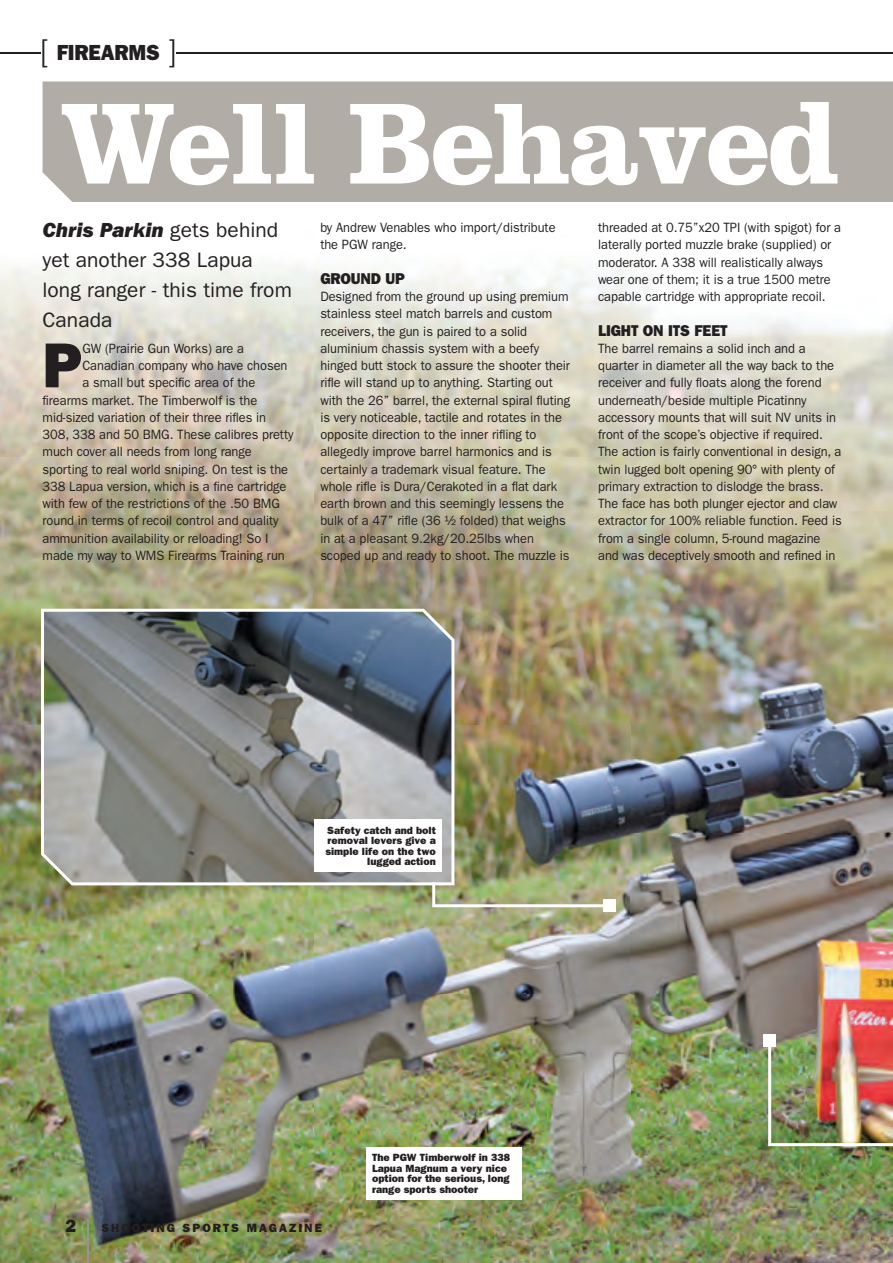
<style>
.page{position:relative;width:893px;height:1263px;background:#fff}
.page>*{position:absolute;margin:0;border:0;box-sizing:border-box;transform-origin:0 0}
.t1{font:700 120px "Clarendon";letter-spacing:-.02em;color:#fff}
.t2{font:800 63.75px "Franklin Gothic";color:#231f20;scale:.95 1}
.t3{font:800 21.9px "Franklin Gothic";letter-spacing:-.005em;color:#231f20;scale:.95 1}
.t4{font:21px/30px "Franklin Gothic";color:#231f20}
.t5{font:800 18px "Franklin Gothic";color:#231f20}
.t6{font:800 15.75px "Franklin Gothic";letter-spacing:-.005em;color:#231f20;scale:.95 1}
.t7{font:13.5px/17.2px "Franklin Gothic";letter-spacing:-.005em;color:#231f20;scale:.95 1}
.t8{font:800 12px "Franklin Gothic";letter-spacing:.17em;color:#231f20}
.t9{font:800 10.5px/10.5px "Franklin Gothic";color:#231f20}
.s1{font-family:"Frutiger";font-weight:300;font-size:31.35px}
.s2{font-weight:800;font-style:italic}
</style>
<div class="page">
<img style="left:0;top:264px;width:893px;height:999px">
<svg style="left:41px;top:609px;width:413px;height:276px;background:#7f8486"></svg>
<svg style="left:432px;top:882px;width:177px;height:25px;background:#afb88a"></svg>
<div style="left:603px;top:900px;width:12px;height:12px;background:#fff"></div>
<img style="left:768px;top:1040px;width:125px;height:106px">
<div style="left:764px;top:1034px;width:12px;height:12px;background:#fff"></div>
<hr style="left:177px;top:52px;width:716px;height:1px;background:#231f20">
<hr style="left:0;top:52px;width:41px;height:1px;background:#231f20">
<hr style="left:87px;top:1221px;width:2px;height:42px;background:#939598">
<img style="left:872px;top:1237px;width:21px;height:20px">
<div style="left:43px;top:81px;width:850px;height:121px;background:#b1aca5"></div>
<div style="left:366px;top:1147px;width:156px;height:52px;background:#fff"></div>
<div style="left:315px;top:820px;width:127px;height:52px;background:#fff"></div>
<h3 class="t3" style="left:41px;top:40px;width:144px"><span class="s1">[</span> FIREARMS <span class="s1">]</span></h3>
<h1 class="t1" style="left:60px;top:71px;width:781px">Well Behaved</h1>
<h3 class="t4" style="left:43px;top:215px;width:251px"><span class="s2">Chris Parkin</span> gets behind yet another 338 Lapua long ranger - this time from<br>Canada</h3>
<p class="t7" style="left:598px;top:219px;width:257px">threaded at 0.75”x20 TPI (with spigot) for a laterally ported muzzle brake (supplied) or moderator. A 338 will realistically always wear one of them; it is a true 1500 metre capable cartridge with appropriate recoil.</p>
<p class="t6" style="left:598px;top:321px;width:138px">LIGHT ON ITS FEET</p>
<p class="t7" style="left:598px;top:340px;width:258px">The barrel remains a solid inch and a quarter in diameter all the way back to the receiver and fully floats along the forend underneath/beside multiple Picatinny accessory mounts that will suit NV units in front of the scope’s objective if required.<br>The action is fairly conventional in design, a twin lugged bolt opening 90° with plenty of primary extraction to dislodge the brass.<br>The face has both plunger ejector and claw extractor for 100% reliable function. Feed is from a single column, 5-round magazine and was deceptively smooth and refined in</p>
<p class="t7" style="left:320px;top:219px;width:249px">by Andrew Venables who import/distribute the PGW range.</p>
<p class="t6" style="left:320px;top:269px;width:91px">GROUND UP</p>
<p class="t7" style="left:320px;top:288px;width:264px">Designed from the ground up using premium stainless steel match barrels and custom receivers, the gun is paired to a solid aluminium chassis system with a beefy hinged butt stock to assure the shooter their rifle will stand up to anything. Starting out with the 26” barrel, the external spiral fluting is very noticeable, tactile and rotates in the opposite direction to the inner rifling to allegedly improve barrel harmonics and is certainly a trademark visual feature. The whole rifle is Dura/Cerakoted in a flat dark earth brown and this seemingly lessens the bulk of a 47” rifle (36 ½ folded) that weighs in at a pleasant 9.2kg/20.25lbs when scoped up and ready to shoot. The muzzle is</p>
<h2 class="t2" style="left:43px;top:328px;width:44px">P</h2>
<p class="t7" style="left:82px;top:340px;width:172px">GW (Prairie Gun Works) are a</p>
<p class="t7" style="left:82px;top:357px;width:217px">Canadian company who have chosen</p>
<p class="t7" style="left:82px;top:374px;width:184px">a small but specific area of the</p>
<p class="t7" style="left:43px;top:391px;width:228px">firearms market. The Timberwolf is the</p>
<p class="t7" style="left:43px;top:409px;width:237px">mid-sized variation of their three rifles in</p>
<p class="t7" style="left:43px;top:426px;width:266px">308, 338 and 50 BMG. These calibres pretty</p>
<p class="t7" style="left:43px;top:443px;width:222px">much cover all needs from long range</p>
<p class="t7" style="left:43px;top:460px;width:260px">sporting to real world sniping. On test is the</p>
<p class="t7" style="left:43px;top:478px;width:258px">338 Lapua version, which is a fine cartridge</p>
<p class="t7" style="left:43px;top:495px;width:251px">with few of the restrictions of the .50 BMG</p>
<p class="t7" style="left:43px;top:512px;width:250px">round in terms of recoil control and quality</p>
<p class="t7" style="left:43px;top:529px;width:239px">ammunition availability or reloading! So I</p>
<p class="t7" style="left:43px;top:547px;width:257px">made my way to WMS Firearms Training run</p>
<p class="t9" style="left:325px;top:825px;width:112px;text-align:right">Safety catch and bolt removal levers give a simple life on the two lugged action</p>
<h3 class="t5" style="left:66px;top:1215px;width:12px">2</h3>
<p class="t8" style="left:101px;top:1220px;width:222px">SHOOTING SPORTS MAGAZINE</p>
<p class="t9" style="left:372px;top:1152px;width:140px">The PGW Timberwolf in 338<br>Lapua Magnum a very nice option for the serious, long range sports shooter</p>
</div>
